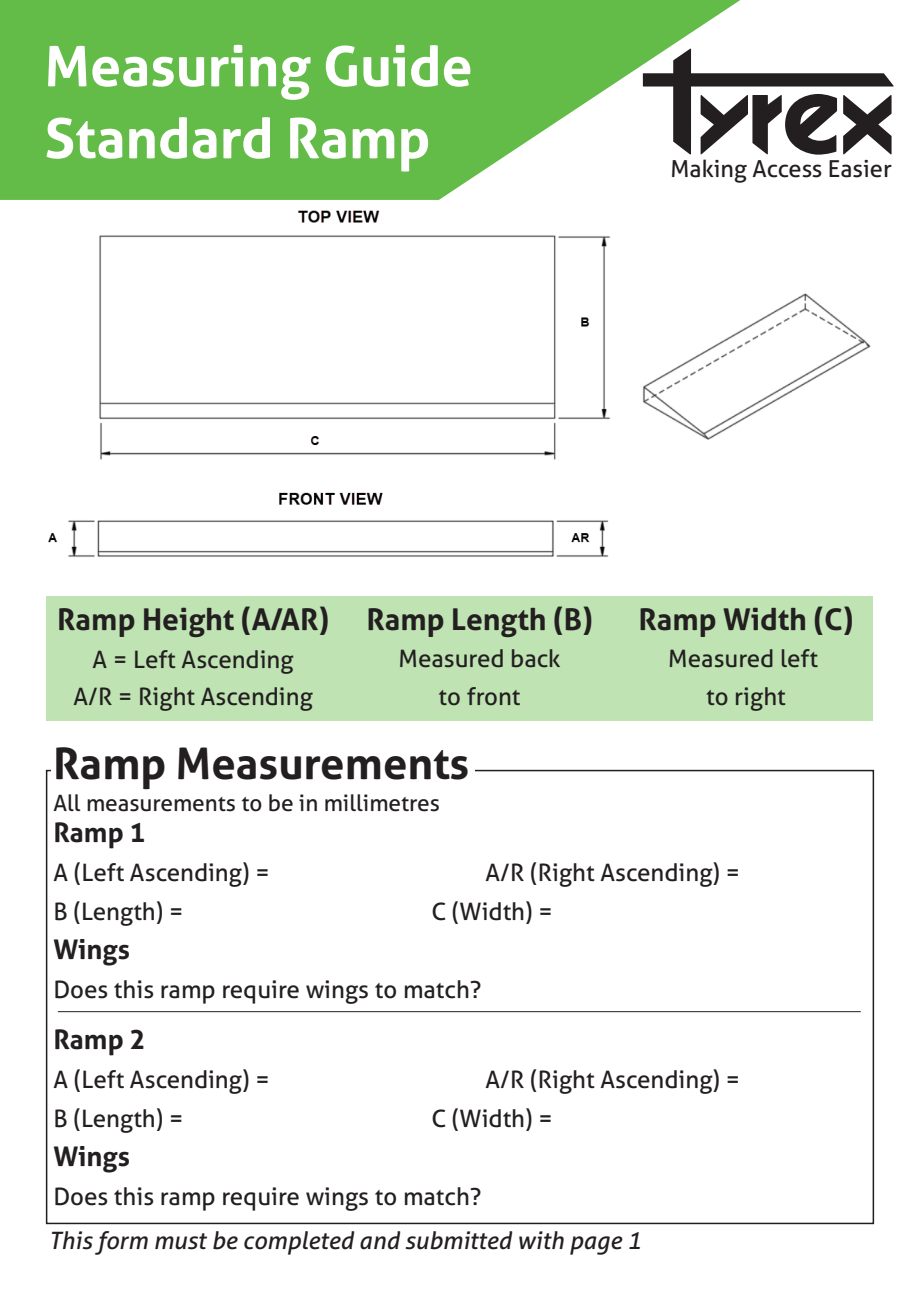
<style>
.page{position:relative;width:920px;height:1290px;background:#fff}
.page>*{position:absolute;margin:0;border:0;box-sizing:border-box;transform-origin:0 0}
.t1{font:700 55.5px/72px "Aller";color:#fff}
.t2{font:700 43.5px "Aller";color:#231f20}
.t3{font:700 30px "Aller";color:#231f20}
.t4{font:700 27px "Aller";color:#231f20}
.t5{font:24px/37.5px "Aller";color:#231f20;text-align:center}
.t6{font:italic 24px "Aller";color:#231f20}
.t7{font:23.4px "Aller";color:#231f20}
.t8{font:22.5px "Aller";color:#231f20}
</style>
<div class="page">
<svg style="left:1px;top:0;width:893px;height:200px;fill:#63bc47"></svg>
<div style="left:47px;top:597px;width:826px;height:124px;background:#bfe3b3"></div>
<div style="left:46px;top:770px;width:828px;height:454px;background:#fff;border:2px solid #231f20"></div>
<div style="left:52px;top:740px;width:423px;height:52px;background:#fff"></div>
<hr style="left:58px;top:1011px;width:803px;height:1px;background:#231f20">
<img style="left:48px;top:210px;width:823px;height:347px">
<h1 class="t1" style="left:45px;top:30px;width:430px">Measuring Guide<br>Standard Ramp</h1>
<p class="t7" style="left:670px;top:154px;width:223px">Making Access Easier</p>
<p class="t3" style="left:366px;top:600px;width:228px">Ramp Length (B)</p>
<p class="t5" style="left:399px;top:640px;width:164px">Measured back to front</p>
<p class="t3" style="left:57px;top:600px;width:273px">Ramp Height (A/AR)</p>
<p class="t5" style="left:73px;top:640px;width:241px">A = Left Ascending<br>A/R = Right Ascending</p>
<h2 class="t2" style="left:53px;top:736px;width:418px">Ramp Measurements</h2>
<p class="t8" style="left:53px;top:789px;width:388px">All measurements to be in millimetres</p>
<p class="t3" style="left:639px;top:600px;width:216px">Ramp Width (C)</p>
<p class="t5" style="left:668px;top:640px;width:151px">Measured left to right</p>
<p class="t4" style="left:53px;top:815px;width:94px">Ramp 1</p>
<p class="t5" style="left:53px;top:854px;width:218px">A (Left Ascending) =</p>
<p class="t5" style="left:485px;top:854px;width:256px">A/R (Right Ascending) =</p>
<p class="t5" style="left:53px;top:893px;width:132px">B (Length) =</p>
<p class="t5" style="left:431px;top:893px;width:123px">C (Width) =</p>
<p class="t4" style="left:53px;top:932px;width:78px">Wings</p>
<p class="t5" style="left:53px;top:970px;width:429px">Does this ramp require wings to match?</p>
<p class="t4" style="left:53px;top:1022px;width:94px">Ramp 2</p>
<p class="t5" style="left:53px;top:1061px;width:218px">A (Left Ascending) =</p>
<p class="t5" style="left:485px;top:1061px;width:256px">A/R (Right Ascending) =</p>
<p class="t5" style="left:53px;top:1100px;width:132px">B (Length) =</p>
<p class="t5" style="left:431px;top:1100px;width:123px">C (Width) =</p>
<p class="t4" style="left:53px;top:1139px;width:78px">Wings</p>
<p class="t5" style="left:53px;top:1177px;width:429px">Does this ramp require wings to match?</p>
<p class="t6" style="left:49px;top:1225px;width:594px">This form must be completed and submitted with page 1</p>
</div>
